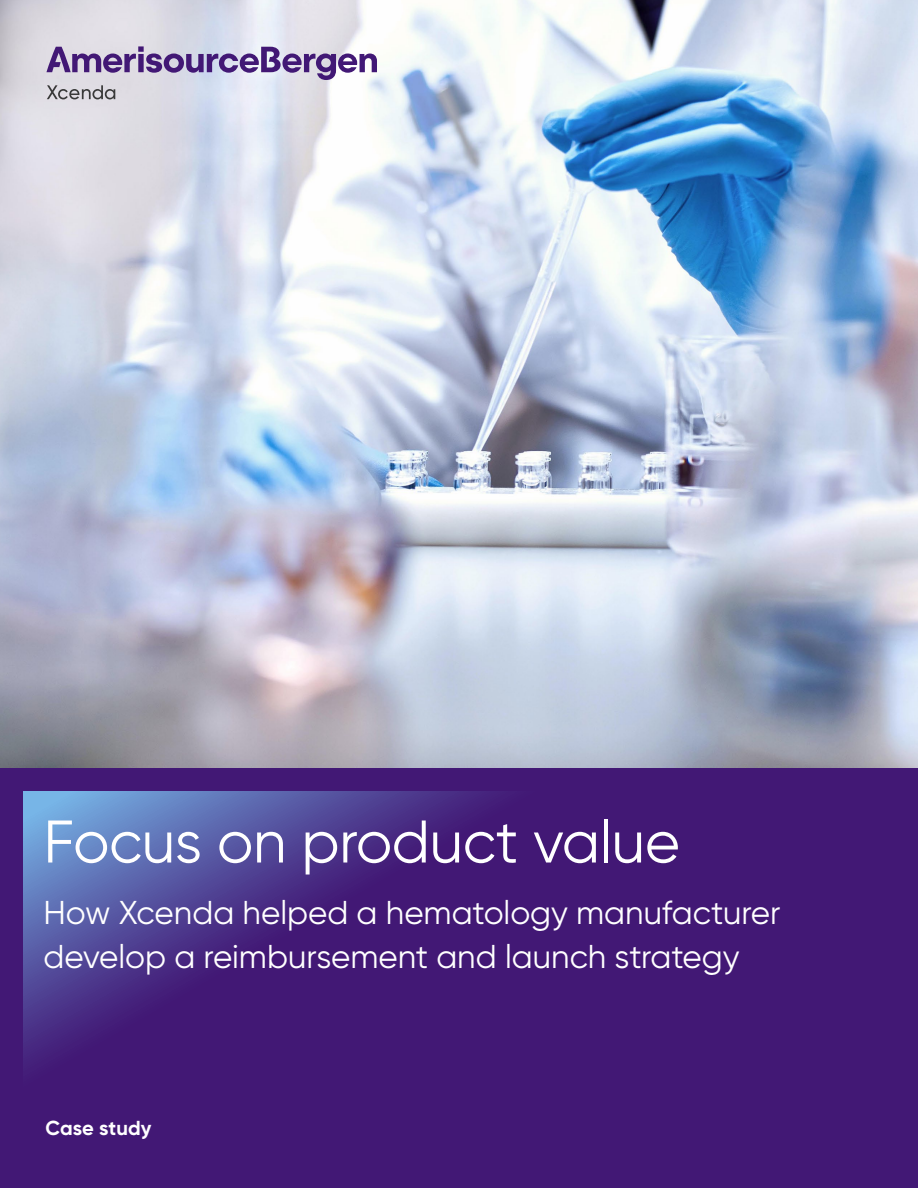
<style>
.page{position:relative;width:918px;height:1188px;background:#fff}
.page>*{position:absolute;margin:0;border:0;box-sizing:border-box;transform-origin:0 0}
.t1{font:60px "Gilroy";letter-spacing:-.005em;color:#fff}
.t2{font:33px/44px "Gilroy";color:#fff}
.t3{font:700 20.25px "Gilroy";color:#fff}
</style>
<div class="page">
<img style="left:0;top:0;width:918px;height:769px">
<div style="left:0;top:769px;width:918px;height:419px;background:#421875"></div>
<svg style="left:23px;top:792px;width:470px;height:272px"></svg>
<svg style="left:46px;top:46px;width:331px;height:53px;background:#bcb4ce"></svg>
<h1 class="t1" style="left:43px;top:805px;width:638px">Focus on product value</h1>
<p class="t2" style="left:43px;top:890px;width:739px">How Xcenda helped a hematology manufacturer develop a reimbursement and launch strategy</p>
<p class="t3" style="left:45px;top:1115px;width:107px">Case study</p>
</div>
